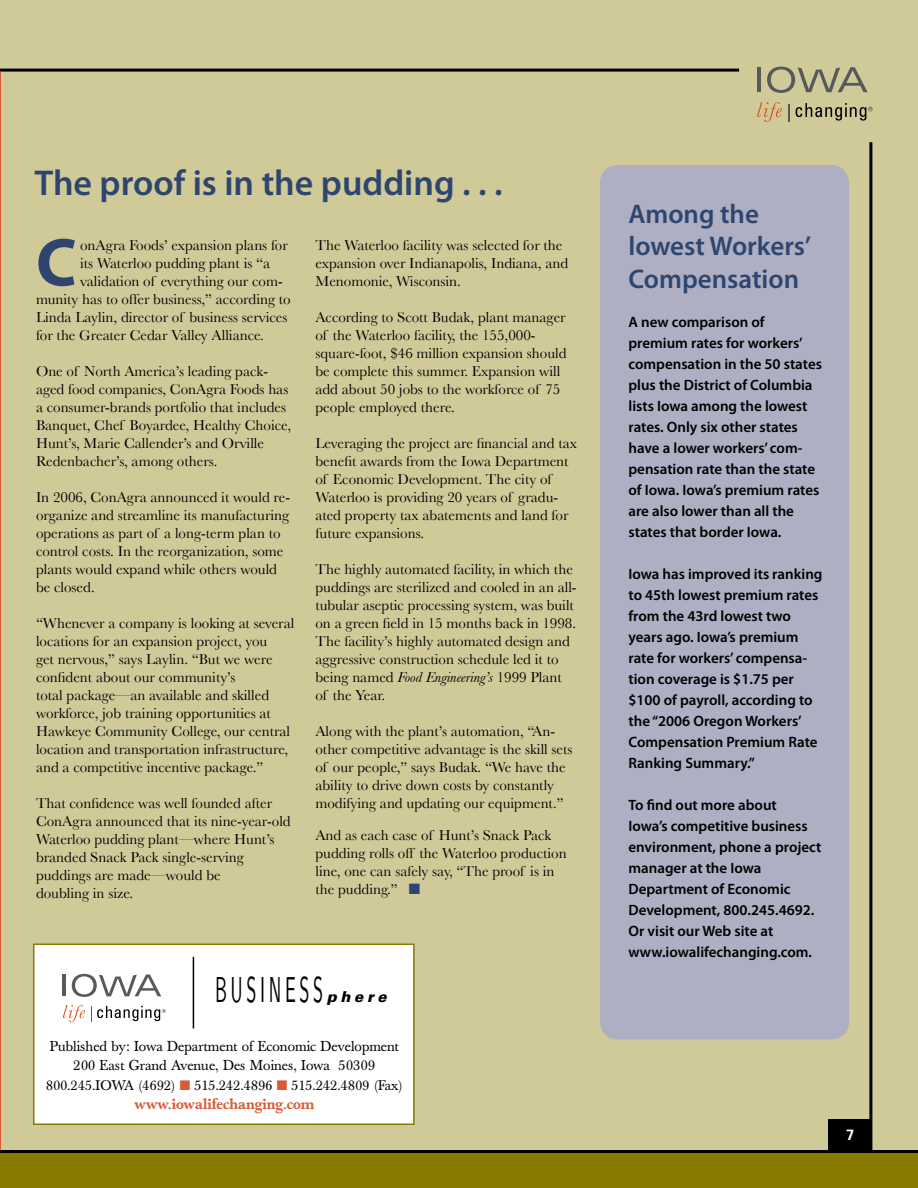
<style>
.page{position:relative;width:918px;height:1188px;background:#fff}
.page>*{position:absolute;margin:0;border:0;box-sizing:border-box;transform-origin:0 0}
.t1{font:700 68.4px "Myriad";color:#2e466f}
.t2{font:600 36px "Myriad Pro";color:#2e466f}
.t3{font:36px "Nova";letter-spacing:.2em;color:#000;scale:.5 1}
.t4{font:600 27px/32.4px "Myriad Pro";color:#2e466f}
.t5{font:15px/18px "Baskerville";color:#000}
.t6{font:600 15px/21px "Myriad Pro";color:#000}
.t7{font:500 15px "Baskerville";color:#d95935}
.t8{font:italic 900 15px "Univers";letter-spacing:.25em;color:#000}
.t9{font:700 15px "Univers";color:#fff}
.t10{font:14.25px/19.5px "Baskerville";color:#000;text-align:center}
.t11{font:13.8px "Baskerville";letter-spacing:.02em;color:#000}
.s1{font-style:italic}
.s2{color:#2e466f}
.s3{color:#d95935}
</style>
<div class="page">
<div style="left:1px;top:0;width:917px;height:1162px;background:#d0ca99"></div>
<div style="left:828px;top:1119px;width:43px;height:31px;background:#000"></div>
<hr style="left:869px;top:142px;width:3px;height:1011px;background:#000">
<hr style="left:0;top:69px;width:739px;height:3px;background:#000">
<svg style="left:757px;top:102px;width:25px;height:20px"></svg>
<svg style="left:788px;top:104px;width:1px;height:17px"></svg>
<hr style="left:757px;top:67px;width:3px;height:25px;background:#58595b">
<svg style="left:767px;top:67px;width:101px;height:26px"></svg>
<svg style="left:796px;top:103px;width:77px;height:18px"></svg>
<hr style="left:0;top:72px;width:1px;height:1116px;background:#d95935">
<div style="left:0;top:1152px;width:918px;height:36px;background:#897b00"></div>
<hr style="left:0;top:1150px;width:918px;height:3px;background:#000">
<div style="left:34px;top:944px;width:380px;height:180px;background:#fff"></div>
<div style="left:33px;top:943px;width:382px;height:182px;border:2px solid #897b00"></div>
<hr style="left:193px;top:957px;width:1px;height:71px;background:#000">
<svg style="left:63px;top:1005px;width:22px;height:17px"></svg>
<hr style="left:63px;top:974px;width:3px;height:22px;background:#58595b">
<svg style="left:72px;top:974px;width:89px;height:23px"></svg>
<svg style="left:91px;top:1006px;width:75px;height:16px"></svg>
<div style="left:600px;top:165px;width:249px;height:875px;background:#aeafc2;border-radius:18px"></div>
<h2 class="t2" style="left:34px;top:160px;width:470px">The proof is in the pudding . . .</h2>
<h1 class="t1" style="left:36px;top:227px;width:42px">C</h1>
<p class="t5" style="left:80px;top:236px;width:209px">onAgra Foods’ expansion plans for</p>
<p class="t5" style="left:315px;top:236px;width:254px">The Waterloo facility was selected for the expansion over Indianapolis, Indiana, and<br>Menomonie, Wisconsin.</p>
<p class="t5" style="left:315px;top:308px;width:253px">According to Scott Budak, plant manager of the Waterloo facility, the 155,000- square-foot, $46 million expansion should be complete this summer. Expansion will add about 50 jobs to the workforce of 75 people employed there.</p>
<p class="t5" style="left:315px;top:434px;width:263px">Leveraging the project are financial and tax benefit awards from the Iowa Department of Economic Development. The city of Waterloo is providing 20 years of gradu&shy;ated property tax abatements and land for future expansions.</p>
<p class="t5" style="left:315px;top:560px;width:263px">The highly automated facility, in which the puddings are sterilized and cooled in an all&shy;tubular aseptic processing system, was built on a green field in 15 months back in 1998.<br>The facility’s highly automated design and aggressive construction schedule led it to being named <span class="s1">Food Engineering’s</span> 1999 Plant of the Year.</p>
<p class="t5" style="left:315px;top:722px;width:259px">Along with the plant’s automation, “An&shy;other competitive advantage is the skill sets of our people,” says Budak. “We have the ability to drive down costs by constantly modifying and updating our equipment.”</p>
<p class="t5" style="left:315px;top:826px;width:253px">And as each case of Hunt’s Snack Pack pudding rolls off the Waterloo production line, one can safely say, “The proof is in the pudding.” <span class="s2">■</span></p>
<p class="t5" style="left:80px;top:254px;width:192px">its Waterloo pudding plant is “a</p>
<p class="t5" style="left:80px;top:272px;width:204px">validation of everything our com-</p>
<p class="t5" style="left:36px;top:290px;width:256px">munity has to offer business,” according to</p>
<p class="t5" style="left:36px;top:308px;width:253px">Linda Laylin, director of business services</p>
<p class="t5" style="left:36px;top:326px;width:229px">for the Greater Cedar Valley Alliance.</p>
<p class="t5" style="left:36px;top:362px;width:257px">One of North America’s leading pack&shy;aged food companies, ConAgra Foods has a consumer-brands portfolio that includes Banquet, Chef Boyardee, Healthy Choice, Hunt’s, Marie Callender’s and Orville Redenbacher’s, among others.</p>
<p class="t5" style="left:36px;top:488px;width:256px">In 2006, ConAgra announced it would re&shy;organize and streamline its manufacturing operations as part of a long-term plan to control costs. In the reorganization, some plants would expand while others would be closed.</p>
<p class="t5" style="left:36px;top:614px;width:260px">“Whenever a company is looking at several locations for an expansion project, you<br>get nervous,” says Laylin. “But we were confident about our community’s<br>total package—an available and skilled workforce, job training opportunities at Hawkeye Community College, our central location and transportation infrastructure, and a competitive incentive package.”</p>
<p class="t5" style="left:36px;top:794px;width:256px">That confidence was well founded after ConAgra announced that its nine-year-old Waterloo pudding plant—where Hunt’s branded Snack Pack single-serving puddings are made—would be<br>doubling in size.</p>
<h2 class="t3" style="left:215px;top:968px;width:218px">BUSINESS</h2>
<p class="t8" style="left:327px;top:988px;width:61px">phere</p>
<p class="t10" style="left:50px;top:1036px;width:351px">Published by: Iowa Department of Economic Development<br>200 East Grand Avenue, Des Moines, Iowa 50309</p>
<p class="t11" style="left:46px;top:1077px;width:358px">800.245.IOWA (4692) <span class="s3">■</span> 515.242.4896 <span class="s3">■</span> 515.242.4809 (Fax)</p>
<p class="t7" style="left:135px;top:1095px;width:182px">www.iowalifechanging.com</p>
<h3 class="t4" style="left:628px;top:197px;width:184px">Among the lowest Workers’<br>Compensation</h3>
<p class="t6" style="left:628px;top:311px;width:195px">A new comparison of premium rates for workers’ compensation in the 50 states plus the District of Columbia lists Iowa among the lowest rates. Only six other states have a lower workers’ com&shy;pensation rate than the state of Iowa. Iowa’s premium rates are also lower than all the states that border Iowa.</p>
<p class="t6" style="left:628px;top:563px;width:196px">Iowa has improved its ranking to 45th lowest premium rates from the 43rd lowest two years ago. Iowa’s premium rate for workers’ compensa&shy;tion coverage is $1.75 per $100 of payroll, according to the “2006 Oregon Workers’<br>Compensation Premium Rate<br>Ranking Summary.”</p>
<p class="t6" style="left:628px;top:794px;width:194px">To find out more about<br>Iowa’s competitive business environment, phone a project manager at the Iowa<br>Department of Economic<br>Development, 800.245.4692.<br>Or visit our Web site at www.iowalifechanging.com<span class="s1">.</span></p>
<p class="t9" style="left:846px;top:1125px;width:10px">7</p>
</div>
